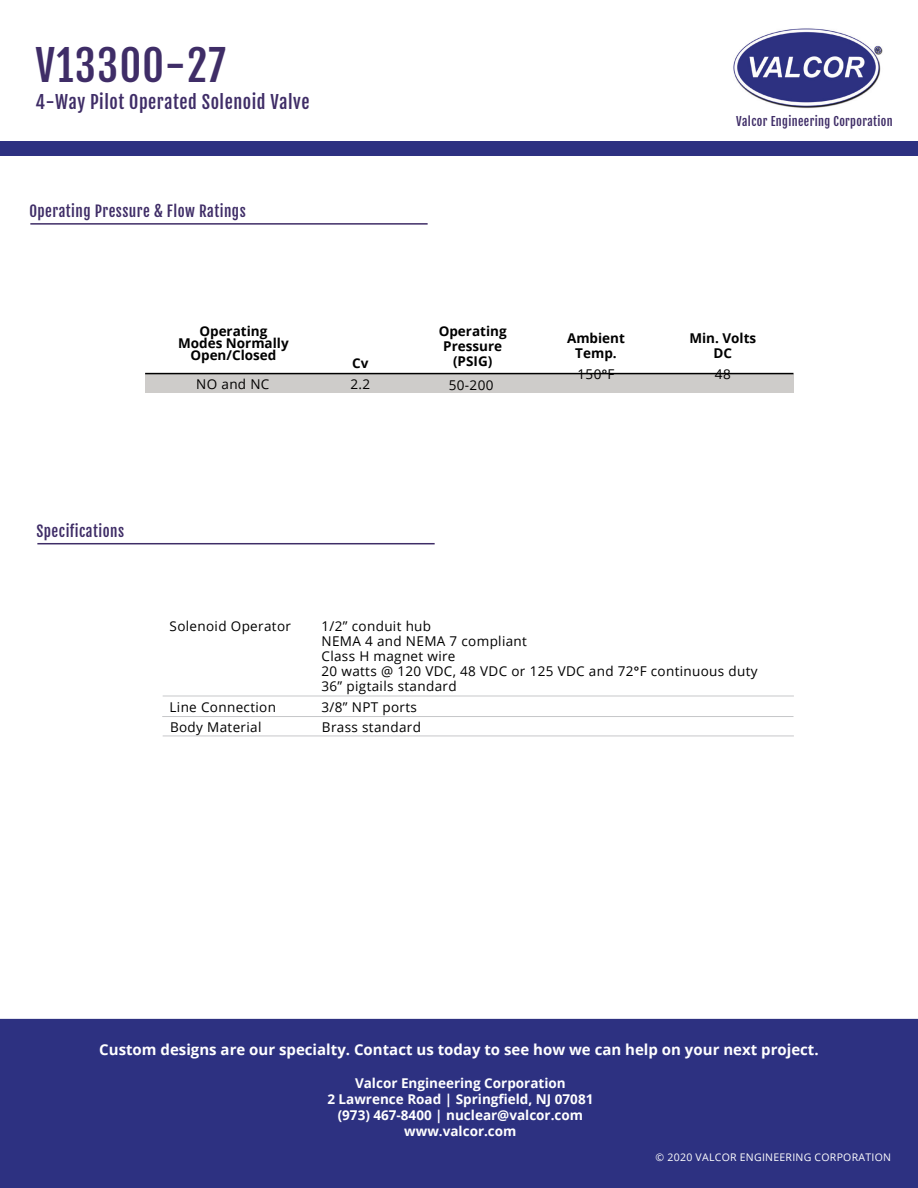
<style>
.page{position:relative;width:918px;height:1188px;background:#fff}
.page>*{position:absolute;margin:0;border:0;box-sizing:border-box;transform-origin:0 0}
.Main_Head{font:42px "Fjalla One";letter-spacing:.03em;color:#3f2d67}
.Subheading{font:18px "Fjalla One";letter-spacing:.03em;color:#3f2d67}
.Desc_Feat_App_HEADER{font:700 15px "Open Sans";color:#fff}
.Gray_Bar_HEADER{font:15px "Fjalla One";letter-spacing:.03em;color:#3f2d67}
.Data_Header{font:13.5px "Open Sans";letter-spacing:.025em;color:#000}
.Desc_Feat_App_HEADER-2{font:700 13.5px "Open Sans";color:#fff}
.Table_Headers{font:700 13.5px/12px "Open Sans";color:#000;text-align:center}
.Table_Data{font:13.5px "Open Sans";letter-spacing:.025em;color:#010000}
.Tan_Header_TEXT{font:12px "Fjalla One";letter-spacing:.03em;color:#3f2d67}
.Footer_TEXT{font:10.5px "Open Sans";letter-spacing:.025em;color:#fff}
.s1{font-family:"Helvetica Neue LT Std";font-weight:800}
</style>
<div class="page">
<div style="left:0;top:1018px;width:918px;height:170px;background:#2d3181"></div>
<img style="left:733px;top:28px;width:150px;height:81px">
<div style="left:0;top:141px;width:918px;height:15px;background:#2d3181"></div>
<hr style="left:163px;top:736px;width:631px;height:1px;background:#c7c8ca">
<hr style="left:37px;top:543px;width:398px;height:1px;background:#3f2d67">
<hr style="left:163px;top:696px;width:631px;height:1px;background:#c7c8ca">
<hr style="left:162px;top:716px;width:632px;height:1px;background:#c7c8ca">
<div style="left:145px;top:374px;width:649px;height:19px;background:#ceccca"></div>
<hr style="left:145px;top:373px;width:649px;height:1px;background:#000">
<hr style="left:30px;top:223px;width:398px;height:2px;background:#3f2d67">
<h1 class="Main_Head" style="left:36px;top:39px;width:192px">V13300-27</h1>
<h2 class="Subheading" style="left:36px;top:91px;width:275px">4-Way Pilot Operated Solenoid Valve</h2>
<p class="Gray_Bar_HEADER" style="left:29px;top:202px;width:218px">Operating Pressure &amp; Flow Ratings</p>
<h2 class="Tan_Header_TEXT" style="left:736px;top:114px;width:158px">Valcor Engineering Corporation</h2>
<p class="Table_Headers" style="left:178px;top:325px;width:112px">Operating<br>Modes Normally<br>Open/Closed</p>
<p class="Table_Headers" style="left:567px;top:330px;width:59px;line-height:15px">Ambient<br>Temp.</p>
<p class="Table_Headers" style="left:689px;top:330px;width:68px;line-height:15px">Min. Volts<br>DC</p>
<p class="Table_Data" style="left:196px;top:375px;width:75px">NO and NC</p>
<p class="Table_Headers" style="left:439px;top:325px;width:70px">Operating</p>
<p class="Table_Headers" style="left:443px;top:340px;width:60px">Pressure</p>
<p class="Table_Headers" style="left:453px;top:355px;width:41px">(PSIG)</p>
<p class="Table_Headers" style="left:352px;top:357px;width:18px">Cv</p>
<p class="Table_Data" style="left:351px;top:375px;width:21px">2.2</p>
<p class="Table_Data" style="left:578px;top:365px;width:38px">150<span class="s1">°</span>F</p>
<p class="Table_Data" style="left:715px;top:365px;width:17px">48</p>
<p class="Table_Data" style="left:449px;top:375px;width:46px">50-200</p>
<p class="Gray_Bar_HEADER" style="left:37px;top:522px;width:89px">Specifications</p>
<p class="Data_Header" style="left:170px;top:617px;width:123px">Solenoid Operator</p>
<p class="Data_Header" style="left:322px;top:617px;width:111px">1/2” conduit hub</p>
<p class="Data_Header" style="left:322px;top:632px;width:207px">NEMA 4 and NEMA 7 compliant</p>
<p class="Data_Header" style="left:322px;top:647px;width:135px">Class H magnet wire</p>
<p class="Data_Header" style="left:322px;top:662px;width:438px">20 watts @ 120 VDC, 48 VDC or 125 VDC and 72<span class="s1">°</span>F continuous duty</p>
<p class="Data_Header" style="left:322px;top:677px;width:137px">36” pigtails standard</p>
<p class="Data_Header" style="left:170px;top:698px;width:108px">Line Connection</p>
<p class="Data_Header" style="left:322px;top:698px;width:97px">3/8” NPT ports</p>
<p class="Data_Header" style="left:170px;top:718px;width:93px">Body Material</p>
<p class="Data_Header" style="left:322px;top:718px;width:101px">Brass standard</p>
<h3 class="Desc_Feat_App_HEADER" style="left:99px;top:1039px;width:721px">Custom designs are our specialty. Contact us today to see how we can help on your next project.</h3>
<h3 class="Desc_Feat_App_HEADER-2" style="left:355px;top:1073px;width:212px">Valcor Engineering Corporation</h3>
<h3 class="Desc_Feat_App_HEADER-2" style="left:327px;top:1090px;width:268px">2 Lawrence Road | Springfield, NJ 07081</h3>
<h3 class="Desc_Feat_App_HEADER-2" style="left:338px;top:1106px;width:247px">(973) 467-8400 | nuclear@valcor.com</h3>
<h3 class="Desc_Feat_App_HEADER-2" style="left:404px;top:1122px;width:114px">www.valcor.com</h3>
<p class="Footer_TEXT" style="left:656px;top:1150px;width:237px">© 2020 VALCOR ENGINEERING CORPORATION</p>
</div>
